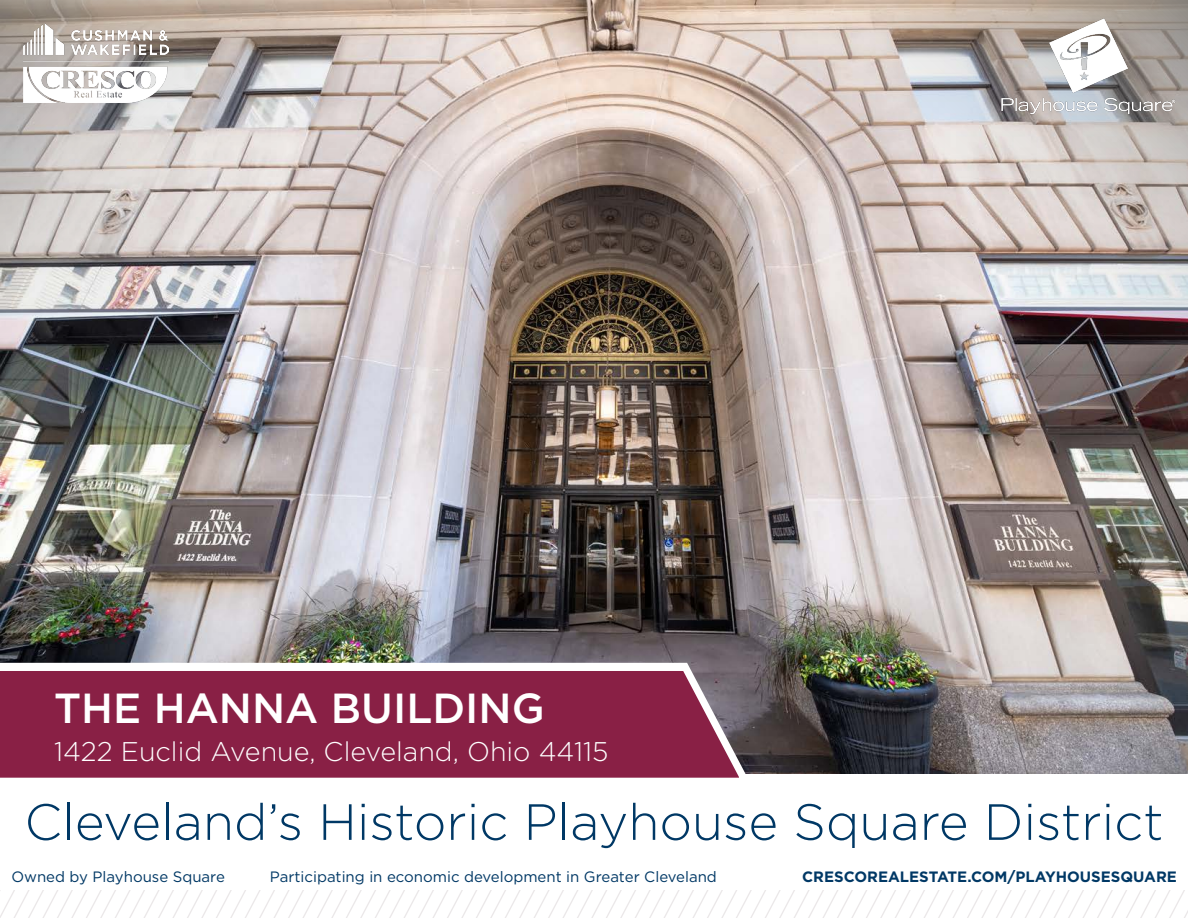
<style>
.page{position:relative;width:1188px;height:918px;background:#fff}
.page>*{position:absolute;margin:0;border:0;box-sizing:border-box;transform-origin:0 0}
.t1{font:300 50.85px "Gotham";color:#003865}
.t2{font:500 42px "Gotham";color:#fff}
.t3{font:300 27px "Gotham";color:#fff}
.t4{font:15px "Gotham";color:#003865}
.t5{font:700 15px "Gotham";color:#003865}
</style>
<div class="page">
<img style="left:0;top:443px;width:1188px;height:331px">
<img style="left:0;top:0;width:566px;height:443px">
<img style="left:566px;top:0;width:622px;height:443px">
<svg style="left:0;top:890px;width:1188px;height:28px"></svg>
<img style="left:997px;top:14px;width:182px;height:107px">
<img style="left:23px;top:23px;width:146px;height:79px">
<svg style="left:0;top:659px;width:760px;height:119px;background:#8f3656"></svg>
<p class="t2" style="left:54px;top:681px;width:492px">THE HANNA BUILDING</p>
<p class="t3" style="left:54px;top:734px;width:556px">1422 Euclid Avenue, Cleveland, Ohio 44115</p>
<p class="t1" style="left:24px;top:790px;width:1141px">Cleveland’s Historic Playhouse Square District</p>
<p class="t4" style="left:11px;top:867px;width:215px">Owned by Playhouse Square</p>
<p class="t4" style="left:270px;top:867px;width:448px">Participating in economic development in Greater Cleveland</p>
<p class="t5" style="left:802px;top:867px;width:376px">CRESCOREALESTATE.COM/PLAYHOUSESQUARE</p>
</div>
